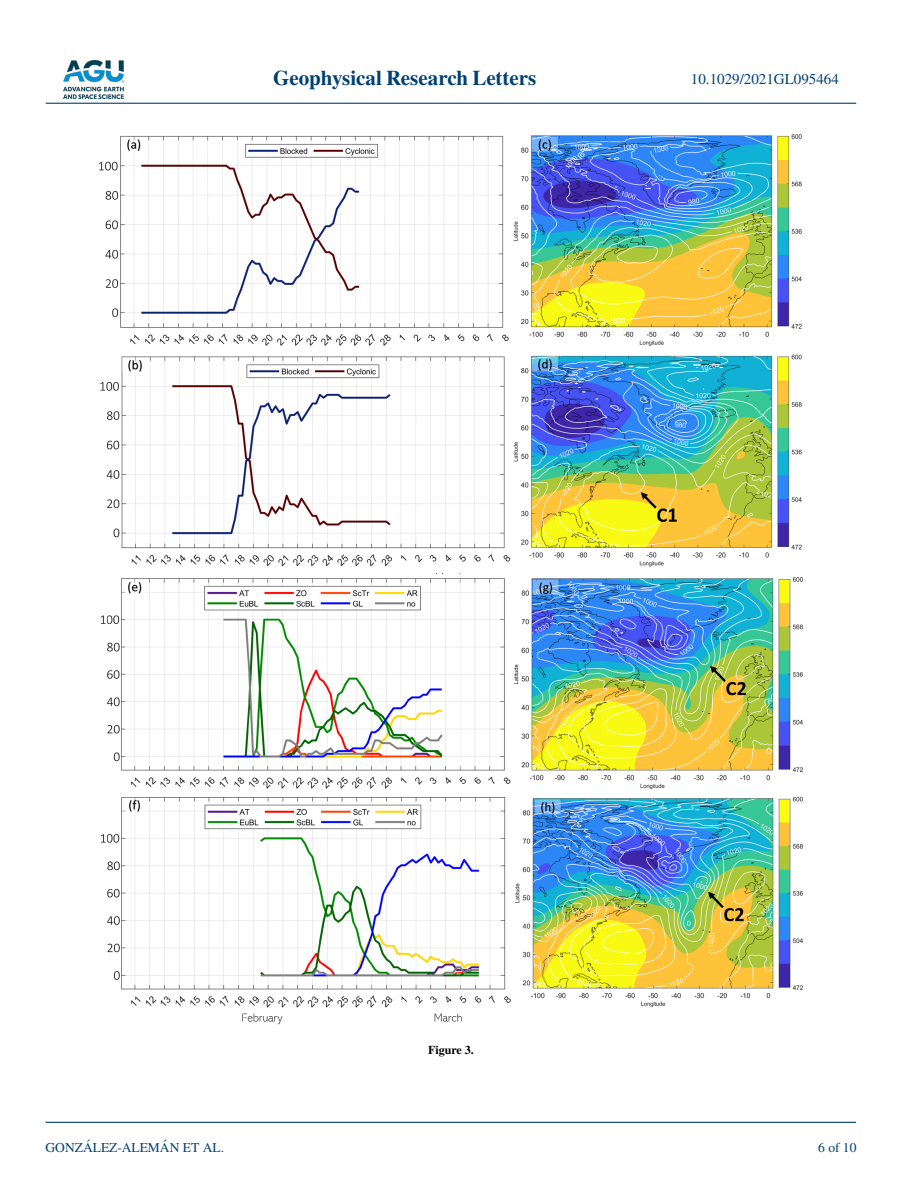
<style>
.page{position:relative;width:902px;height:1183px;background:#fff}
.page>*{position:absolute;margin:0;border:0;box-sizing:border-box;transform-origin:0 0}
.t1{font:700 21px "STIX";color:#004174}
.t2{font:15px "STIX";color:#004174}
.t3{font:13.5px "STIX";color:#004174}
.t4{font:700 12px "STIX";color:#000}
</style>
<div class="page">
<img style="left:63px;top:60px;width:60px;height:39px">
<hr style="left:46px;top:103px;width:810px;height:1px;background:#004174">
<hr style="left:45px;top:1121px;width:810px;height:1px;background:#004174">
<img style="left:99px;top:134px;width:704px;height:890px">
<p class="t1" style="left:273px;top:66px;width:265px">Geophysical Research Letters</p>
<p class="t2" style="left:691px;top:69px;width:149px">10.1029/2021GL095464</p>
<p class="t3" style="left:45px;top:1138px;width:180px">GONZÁLEZ-ALEMÁN ET AL.</p>
<p class="t4" style="left:428px;top:1042px;width:47px">Figure 3.</p>
<p class="t3" style="left:818px;top:1138px;width:40px">6 of 10</p>
</div>
